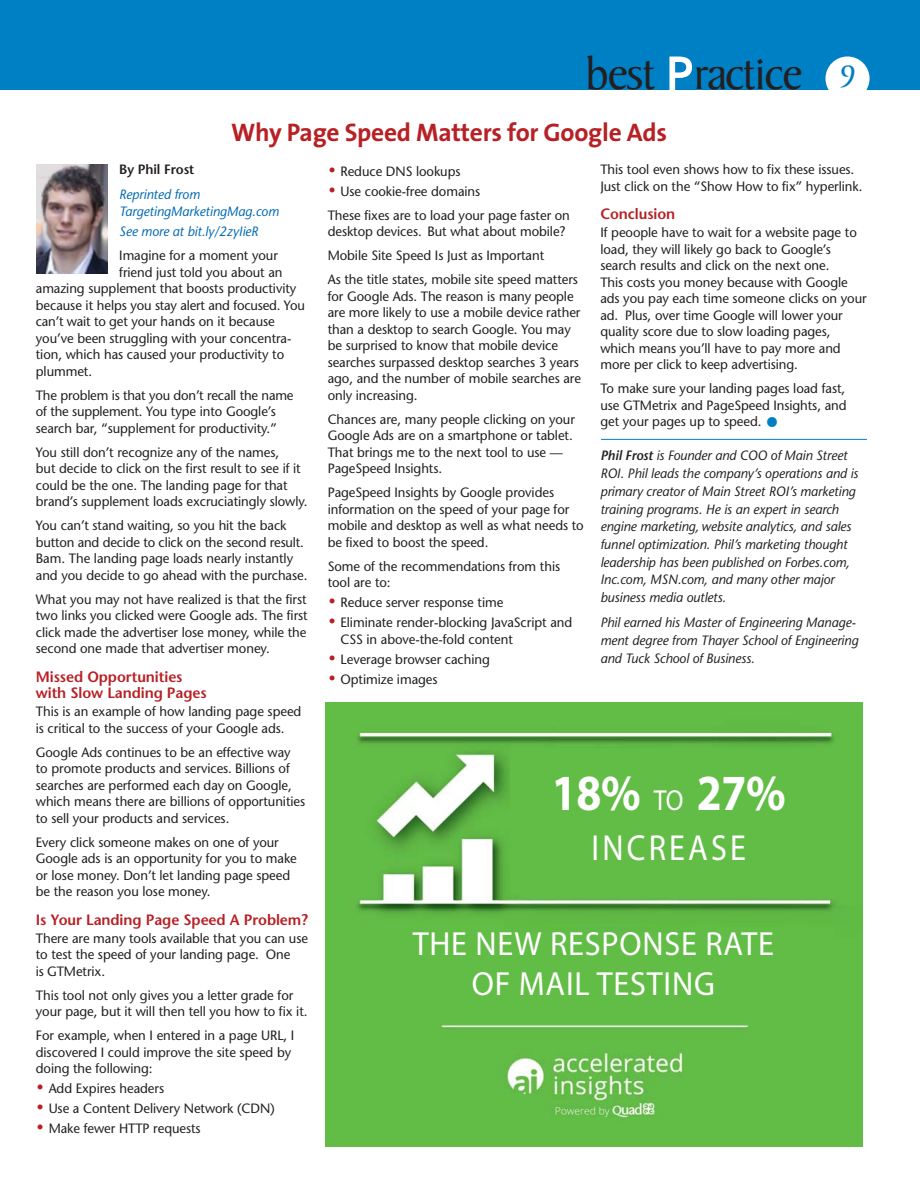
<style>
.page{position:relative;width:920px;height:1191px;background:#fff}
.page>*{position:absolute;margin:0;border:0;box-sizing:border-box;transform-origin:0 0}
.t1{font:700 50.85px "Myriad";color:#fff;scale:.89 1}
.t2{font:48px "Baker Signet";letter-spacing:-.035em;color:#231f20}
.t3{font:36.3px "Myriad";letter-spacing:.1em;color:#fff;scale:.89 1}
.t4{font:33.6px/40.3px "Myriad";letter-spacing:.025em;color:#fff;text-align:center;scale:.96 1}
.t5{font:700 25.5px "The Sans";letter-spacing:-.01em;color:#b72025}
.t6{font:600 15px/16.5px "Stone Sans";letter-spacing:-.005em;color:#b72025}
.t7{font:13.5px/16.5px "Stone Sans";letter-spacing:-.005em;color:#231f20}
.t8{font:italic 13.5px/17.7px "Stone Sans";letter-spacing:-.005em;color:#231f20}
.t9{font:italic 13.5px/17.2px "Stone Sans";letter-spacing:-.005em;color:#006ab5}
.t10{font:600 13.5px "Stone Sans";letter-spacing:-.005em;color:#231f20}
.s1{font-family:"SIL Hei Med Jian";color:#fff}
.s2{font-size:33.15px;color:#0080c4}
.s3{font-weight:600;font-size:28.5px;color:#0080c4}
.s4{font-weight:600}
.s5{font-family:"Adobe Garamond Pro";font-style:italic;font-size:18px;color:#b72025}
.s6{font-weight:400;font-size:29.1px}
</style>
<div class="page">
<div style="left:0;top:0;width:919px;height:90px;background:#0080c4"></div>
<div style="left:825px;top:56px;width:44px;height:44px;background:#fff;border-radius:50%"></div>
<img style="left:325px;top:703px;width:537px;height:443px">
<hr style="left:600px;top:439px;width:266px;height:1px;background:#0080c4">
<img style="left:36px;top:164px;width:71px;height:109px">
<h2 class="t2" style="left:586px;top:56px;width:271px">best <span class="s1">P</span>ractice <span class="s2">9</span></h2>
<h3 class="t5" style="left:231px;top:122px;width:437px">Why Page Speed Matters for Google Ads</h3>
<p class="t7" style="left:600px;top:163px;width:263px">This tool even shows how to fix these issues.<br>Just click on the “Show How to fix” hyperlink.</p>
<p class="t6" style="left:600px;top:207px;width:76px">Conclusion</p>
<p class="t7" style="left:600px;top:226px;width:268px">If peoople have to wait for a website page to load, they will likely go back to Google’s search results and click on the next one.<br>This costs you money because with Google ads you pay each time someone clicks on your ad. Plus, over time Google will lower your quality score due to slow loading pages, which means you’ll have to pay more and more per click to keep advertising.</p>
<p class="t7" style="left:600px;top:382px;width:248px;text-align:justify">To make sure your landing pages load fast, use GTMetrix and PageSpeed Insights, and get your pages up to speed. <span class="s3">•</span></p>
<p class="t8" style="left:600px;top:448px;width:259px"><span class="s4">Phil Frost</span> is Founder and COO of Main Street ROI. Phil leads the company’s operations and is primary creator of Main Street ROI’s marketing training programs. He is an expert in search engine marketing, website analytics, and sales funnel optimization. Phil’s marketing thought leadership has been published on Forbes.com, Inc.com, MSN.com, and many other major business media outlets.</p>
<p class="t8" style="left:600px;top:615px;width:259px">Phil earned his Master of Engineering Manage&shy;ment degree from Thayer School of Engineering and Tuck School of Business.</p>
<p class="t10" style="left:119px;top:165px;width:77px">By Phil Frost</p>
<p class="t9" style="left:119px;top:187px;width:161px">Reprinted from<br>TargetingMarketingMag.com</p>
<p class="t9" style="left:119px;top:224px;width:140px">See more at bit.ly/2zyIieR</p>
<p class="t7" style="left:119px;top:248px;width:160px">Imagine for a moment your</p>
<p class="t7" style="left:119px;top:265px;width:165px">friend just told you about an</p>
<p class="t7" style="left:36px;top:281px;width:262px">amazing supplement that boosts productivity</p>
<p class="t7" style="left:36px;top:298px;width:270px">because it helps you stay alert and focused. You</p>
<p class="t7" style="left:36px;top:314px;width:240px">can’t wait to get your hands on it because</p>
<p class="t7" style="left:36px;top:331px;width:257px">you’ve been struggling with your concentra-</p>
<p class="t7" style="left:36px;top:347px;width:250px">tion, which has caused your productivity to</p>
<p class="t7" style="left:36px;top:364px;width:58px">plummet.</p>
<p class="t7" style="left:36px;top:388px;width:259px">The problem is that you don’t recall the name of the supplement. You type into Google’s search bar, “supplement for productivity.”</p>
<p class="t7" style="left:36px;top:445px;width:273px">You still don’t recognize any of the names,<br>but decide to click on the first result to see if it could be the one. The landing page for that brand’s supplement loads excruciatingly slowly.</p>
<p class="t7" style="left:36px;top:518px;width:273px">You can’t stand waiting, so you hit the back button and decide to click on the second result.<br>Bam. The landing page loads nearly instantly and you decide to go ahead with the purchase.</p>
<p class="t7" style="left:36px;top:592px;width:273px;text-align:justify">What you may not have realized is that the first two links you clicked were Google ads. The first click made the advertiser lose money, while the second one made that advertiser money.</p>
<p class="t6" style="left:36px;top:670px;width:172px">Missed Opportunities with Slow Landing Pages</p>
<p class="t7" style="left:36px;top:704px;width:267px">This is an example of how landing page speed is critical to the success of your Google ads.</p>
<p class="t7" style="left:36px;top:745px;width:271px">Google Ads continues to be an effective way to promote products and services. Billions of searches are performed each day on Google, which means there are billions of opportunities to sell your products and services.</p>
<p class="t7" style="left:36px;top:835px;width:262px">Every click someone makes on one of your Google ads is an opportunity for you to make or lose money. Don’t let landing page speed be the reason you lose money.</p>
<p class="t6" style="left:36px;top:913px;width:273px">Is Your Landing Page Speed A Problem?</p>
<p class="t7" style="left:36px;top:931px;width:273px">There are many tools available that you can use to test the speed of your landing page. One<br>is GTMetrix.</p>
<p class="t7" style="left:36px;top:988px;width:273px">This tool not only gives you a letter grade for your page, but it will then tell you how to fix it.</p>
<p class="t7" style="left:36px;top:1028px;width:260px">For example, when I entered in a page URL, I discovered I could improve the site speed by doing the following:</p>
<p class="t7" style="left:36px;top:1081px;width:130px"><span class="s5">•</span> Add Expires headers</p>
<p class="t7" style="left:36px;top:1101px;width:240px"><span class="s5">•</span> Use a Content Delivery Network (CDN)</p>
<p class="t7" style="left:36px;top:1121px;width:166px"><span class="s5">•</span> Make fewer HTTP requests</p>
<p class="t7" style="left:327px;top:164px;width:134px"><span class="s5">•</span> Reduce DNS lookups</p>
<p class="t7" style="left:327px;top:181px;width:243px;line-height:24px"><span class="s5">•</span> Use cookie-free domains<br>These fixes are to load your page faster on</p>
<p class="t7" style="left:327px;top:221px;width:252px;line-height:24px">desktop devices. But what about mobile?<br>Mobile Site Speed Is Just as Important<br>As the title states, mobile site speed matters</p>
<p class="t7" style="left:327px;top:289px;width:255px">for Google Ads. The reason is many people are more likely to use a mobile device rather than a desktop to search Google. You may be surprised to know that mobile device searches surpassed desktop searches 3 years ago, and the number of mobile searches are only increasing.</p>
<p class="t7" style="left:327px;top:412px;width:248px">Chances are, many people clicking on your Google Ads are on a smartphone or tablet.<br>That brings me to the next tool to use — PageSpeed Insights.</p>
<p class="t7" style="left:327px;top:486px;width:257px">PageSpeed Insights by Google provides information on the speed of your page for mobile and desktop as well as what needs to be fixed to boost the speed.</p>
<p class="t7" style="left:327px;top:559px;width:234px">Some of the recommendations from this tool are to:</p>
<p class="t7" style="left:327px;top:596px;width:177px"><span class="s5">•</span> Reduce server response time</p>
<p class="t7" style="left:340px;top:616px;width:233px;line-height:17px;text-indent:-13px"><span class="s5">•</span> Eliminate render-blocking JavaScript and<br>CSS in above-the-fold content</p>
<p class="t7" style="left:327px;top:653px;width:164px"><span class="s5">•</span> Leverage browser caching</p>
<p class="t7" style="left:327px;top:673px;width:111px"><span class="s5">•</span> Optimize images</p>
<h1 class="t1" style="left:551px;top:773px;width:264px">18% <span class="s6">TO</span> 27%</h1>
<h3 class="t3" style="left:591px;top:834px;width:175px">INCREASE</h3>
<h3 class="t4" style="left:412px;top:926px;width:377px">THE NEW RESPONSE RATE<br>OF MAIL TESTING</h3>
</div>
